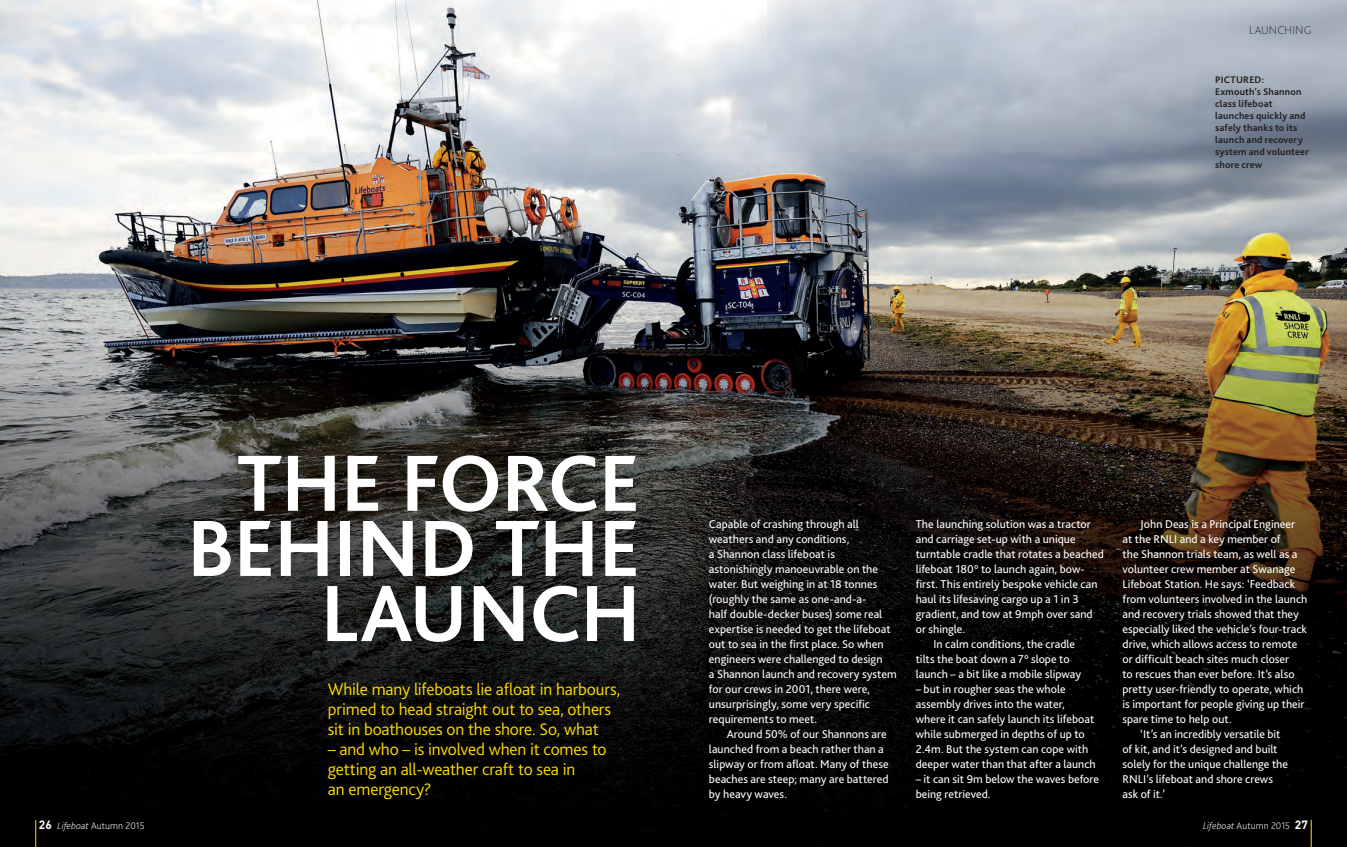
<style>
.page{position:relative;width:1347px;height:847px;background:#fff}
.page>*{position:absolute;margin:0;border:0;box-sizing:border-box;transform-origin:0 0}
.t1{font:700 83.38px/65.1px "Bliss 2";letter-spacing:-.01em;color:#fff;text-align:right}
.t2{font:300 17.5px/20px "Bliss 2";letter-spacing:-.01em;color:#ffdc01}
.t3{font:11.88px/15px "Bliss 2";color:#fff}
.t4{font:200 11.88px "Bliss 2";letter-spacing:.015em;color:#333f47}
.t5{font:700 10px/12.1px "Bliss 2";letter-spacing:.015em;color:#231f20}
.t6{font:200 10px "Bliss 2";letter-spacing:.005em;color:#8e99a2}
.t7{font:200 10px "Bliss 2";letter-spacing:.005em;color:#fff}
.s1{font-family:"DINOT";font-weight:700;font-size:11.88px;color:#333f47}
.s2{font-style:italic}
.s3{font-family:"DINOT";font-weight:700;font-size:11.88px}
</style>
<div class="page">
<img style="left:0;top:0;width:1346px;height:847px">
<svg style="left:35px;top:820px;width:1px;height:27px"></svg>
<svg style="left:1310px;top:820px;width:1px;height:27px"></svg>
<p class="t4" style="left:1249px;top:22px;width:64px">LAUNCHING</p>
<p class="t5" style="left:1215px;top:73px;width:95px">PICTURED:<br>Exmouth’s Shannon class lifeboat launches quickly and safely thanks to its launch and recovery system and volunteer shore crew</p>
<p class="t6" style="left:39px;top:819px;width:107px"><span class="s1">26</span> <span class="s2">Lifeboat</span> Autumn 2015</p>
<h1 class="t1" style="left:187px;top:450px;width:455px">THE FORCE<br>BEHIND THE<br>LAUNCH</h1>
<h2 class="t2" style="left:328px;top:679px;width:294px">While many lifeboats lie afloat in harbours, primed to head straight out to sea, others sit in boathouses on the shore. So, what</h2>
<h2 class="t2" style="left:328px;top:739px;width:280px">– and who – is involved when it comes to getting an all-weather craft to sea in<br>an emergency?</h2>
<p class="t3" style="left:709px;top:516px;width:189px">Capable of crashing through all weathers and any conditions,<br>a Shannon class lifeboat is astonishingly manoeuvrable on the water. But weighing in at 18 tonnes (roughly the same as one-and-a-<br>half double-decker buses) some real expertise is needed to get the lifeboat out to sea in the first place. So when engineers were challenged to design<br>a Shannon launch and recovery system for our crews in 2001, there were, unsurprisingly, some very specific requirements to meet.</p>
<p class="t3" style="left:709px;top:726px;width:181px;text-indent:18px">Around 50% of our Shannons are launched from a beach rather than a slipway or from afloat. Many of these beaches are steep; many are battered by heavy waves.</p>
<p class="t3" style="left:915px;top:516px;width:176px">The launching solution was a tractor</p>
<p class="t3" style="left:915px;top:531px;width:161px">and carriage set-up with a unique</p>
<p class="t3" style="left:915px;top:546px;width:190px">turntable cradle that rotates a beached</p>
<p class="t3" style="left:915px;top:561px;width:170px">lifeboat 180° to launch again, bow-</p>
<p class="t3" style="left:915px;top:576px;width:183px">first. This entirely bespoke vehicle can</p>
<p class="t3" style="left:915px;top:591px;width:164px">haul its lifesaving cargo up a 1 in 3</p>
<p class="t3" style="left:915px;top:606px;width:178px">gradient, and tow at 9mph over sand</p>
<p class="t3" style="left:915px;top:621px;width:51px">or shingle.</p>
<p class="t3" style="left:933px;top:636px;width:143px">In calm conditions, the cradle</p>
<p class="t3" style="left:915px;top:651px;width:155px">tilts the boat down a 7° slope to</p>
<p class="t3" style="left:915px;top:666px;width:167px">launch – a bit like a mobile slipway</p>
<p class="t3" style="left:915px;top:681px;width:182px">– but in rougher seas the whole assembly drives into the water, where it can safely launch its lifeboat while submerged in depths of up to 2.4m. But the system can cope with deeper water than that after a launch</p>
<p class="t3" style="left:915px;top:771px;width:185px">– it can sit 9m below the waves before being retrieved.</p>
<p class="t3" style="left:1140px;top:516px;width:156px">John Deas is a Principal Engineer</p>
<p class="t3" style="left:1122px;top:531px;width:160px">at the RNLI and a key member of</p>
<p class="t3" style="left:1122px;top:546px;width:176px">the Shannon trials team, as well as a</p>
<p class="t3" style="left:1122px;top:561px;width:174px">volunteer crew member at Swanage</p>
<p class="t3" style="left:1122px;top:576px;width:174px">Lifeboat Station. He says: ‘Feedback</p>
<p class="t3" style="left:1122px;top:591px;width:186px">from volunteers involved in the launch</p>
<p class="t3" style="left:1122px;top:606px;width:178px">and recovery trials showed that they</p>
<p class="t3" style="left:1122px;top:621px;width:186px">especially liked the vehicle’s four-track</p>
<p class="t3" style="left:1122px;top:636px;width:176px">drive, which allows access to remote</p>
<p class="t3" style="left:1122px;top:651px;width:168px">or difficult beach sites much closer</p>
<p class="t3" style="left:1122px;top:666px;width:174px">to rescues than ever before. It’s also</p>
<p class="t3" style="left:1122px;top:681px;width:182px">pretty user-friendly to operate, which</p>
<p class="t3" style="left:1122px;top:696px;width:184px">is important for people giving up their</p>
<p class="t3" style="left:1122px;top:711px;width:111px">spare time to help out.</p>
<p class="t3" style="left:1140px;top:726px;width:142px">‘It’s an incredibly versatile bit</p>
<p class="t3" style="left:1122px;top:741px;width:157px">of kit, and it’s designed and built</p>
<p class="t3" style="left:1122px;top:756px;width:167px">solely for the unique challenge the</p>
<p class="t3" style="left:1122px;top:771px;width:152px">RNLI’s lifeboat and shore crews</p>
<p class="t3" style="left:1122px;top:786px;width:44px">ask of it.’</p>
<p class="t7" style="left:1203px;top:819px;width:106px"><span class="s2">Lifeboat</span> Autumn 2015 <span class="s3">27</span></p>
</div>
